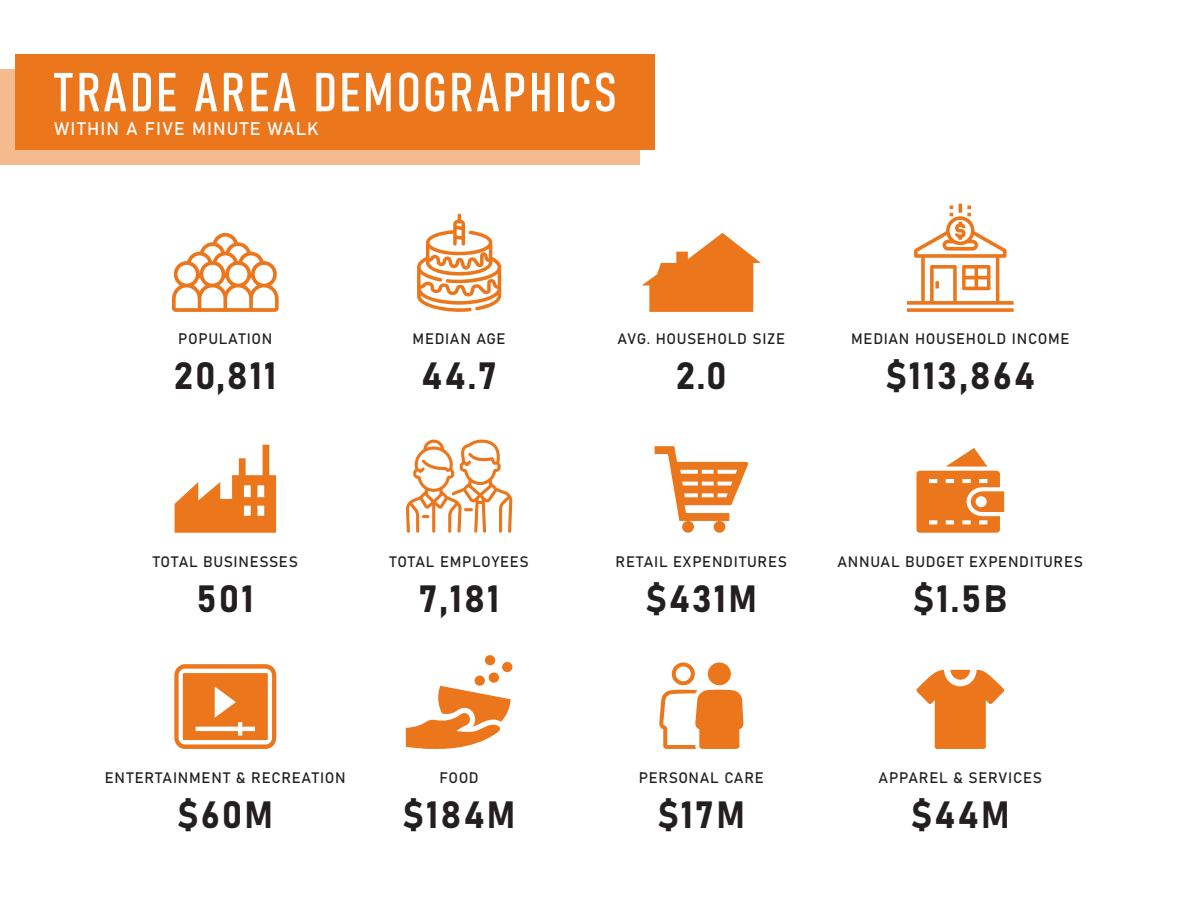
<style>
.page{position:relative;width:1188px;height:918px;background:#fff}
.page>*{position:absolute;margin:0;border:0;box-sizing:border-box;transform-origin:0 0}
.t1{font:54px "Bahnschrift";letter-spacing:.06em;color:#fff}
.t2{font:37.5px "Bahnschrift";letter-spacing:.05em;color:#231f20}
.t3{font:18px "Bahnschrift";letter-spacing:.06em;color:#fff}
.t4{font:15px "Bahnschrift";letter-spacing:.05em;color:#231f20}
</style>
<div class="page">
<svg style="left:642px;top:233px;width:119px;height:79px"></svg>
<svg style="left:175px;top:445px;width:101px;height:88px"></svg>
<svg style="left:916px;top:448px;width:88px;height:85px"></svg>
<div style="left:682px;top:521px;width:12px;height:12px;background:#eb761c;border-radius:50%"></div>
<div style="left:714px;top:521px;width:11px;height:12px;background:#eb761c;border-radius:50%"></div>
<svg style="left:655px;top:446px;width:93px;height:75px"></svg>
<svg style="left:406px;top:686px;width:105px;height:63px"></svg>
<div style="left:475px;top:676px;width:10px;height:10px;background:#eb761c;border-radius:50%"></div>
<div style="left:489px;top:672px;width:10px;height:11px;background:#eb761c;border-radius:50%"></div>
<div style="left:502px;top:662px;width:10px;height:10px;background:#eb761c;border-radius:50%"></div>
<div style="left:485px;top:655px;width:10px;height:10px;background:#eb761c;border-radius:50%"></div>
<svg style="left:916px;top:670px;width:88px;height:79px"></svg>
<svg style="left:174px;top:664px;width:102px;height:85px"></svg>
<svg style="left:659px;top:663px;width:85px;height:86px"></svg>
<div style="left:708px;top:663px;width:23px;height:22px;background:#eb761c;border-radius:50%"></div>
<svg style="left:172px;top:233px;width:107px;height:79px"></svg>
<svg style="left:406px;top:439px;width:107px;height:94px"></svg>
<svg style="left:907px;top:204px;width:107px;height:108px"></svg>
<svg style="left:417px;top:214px;width:85px;height:98px"></svg>
<div style="left:0;top:69px;width:640px;height:96px;background:#f5ba8e"></div>
<div style="left:15px;top:54px;width:640px;height:96px;background:#eb761c"></div>
<p class="t1" style="left:54px;top:51px;width:564px">TRADE AREA DEMOGRAPHICS</p>
<p class="t3" style="left:54px;top:115px;width:266px">WITHIN A FIVE MINUTE WALK</p>
<p class="t4" style="left:178px;top:328px;width:96px">POPULATION</p>
<p class="t2" style="left:174px;top:348px;width:104px">20,811</p>
<p class="t4" style="left:413px;top:328px;width:94px">MEDIAN AGE</p>
<p class="t2" style="left:421px;top:348px;width:77px">44.7</p>
<p class="t4" style="left:153px;top:550px;width:147px">TOTAL BUSINESSES</p>
<p class="t2" style="left:197px;top:570px;width:59px">501</p>
<p class="t4" style="left:390px;top:550px;width:141px">TOTAL EMPLOYEES</p>
<p class="t2" style="left:419px;top:570px;width:82px">7,181</p>
<p class="t4" style="left:105px;top:766px;width:242px">ENTERTAINMENT &amp; RECREATION</p>
<p class="t2" style="left:177px;top:786px;width:98px">$60M</p>
<p class="t4" style="left:439px;top:766px;width:41px">FOOD</p>
<p class="t2" style="left:403px;top:786px;width:115px">$184M</p>
<p class="t4" style="left:618px;top:328px;width:169px">AVG. HOUSEHOLD SIZE</p>
<p class="t2" style="left:676px;top:348px;width:53px">2.0</p>
<p class="t4" style="left:851px;top:328px;width:220px">MEDIAN HOUSEHOLD INCOME</p>
<p class="t2" style="left:885px;top:348px;width:151px">$113,864</p>
<p class="t4" style="left:616px;top:550px;width:173px">RETAIL EXPENDITURES</p>
<p class="t2" style="left:645px;top:570px;width:113px">$431M</p>
<p class="t4" style="left:838px;top:550px;width:247px">ANNUAL BUDGET EXPENDITURES</p>
<p class="t2" style="left:913px;top:570px;width:96px">$1.5B</p>
<p class="t4" style="left:639px;top:766px;width:127px">PERSONAL CARE</p>
<p class="t2" style="left:657px;top:786px;width:89px">$17M</p>
<p class="t4" style="left:879px;top:766px;width:165px">APPAREL &amp; SERVICES</p>
<p class="t2" style="left:911px;top:786px;width:101px">$44M</p>
</div>
